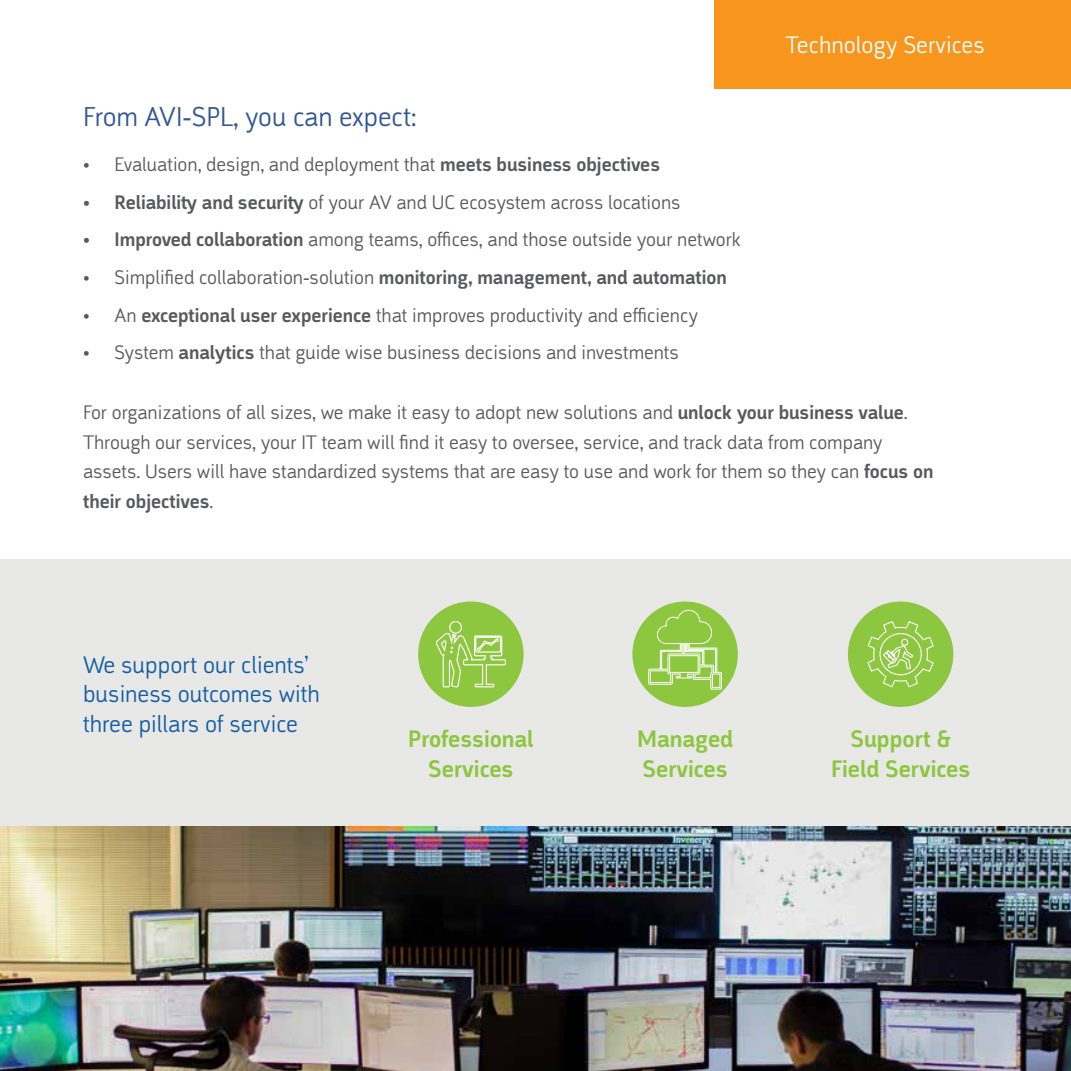
<style>
.page{position:relative;width:1071px;height:1071px;background:#fff}
.page>*{position:absolute;margin:0;border:0;box-sizing:border-box;transform-origin:0 0}
.t1{font:300 28px "Argumentum";color:#325691}
.t2{font:300 24.5px/29.8px "Argumentum";color:#145ea1}
.t3{font:500 24.5px/29.4px "Argumentum";color:#8dc63f;text-align:center}
.t4{font:300 24.5px "Argumentum";color:#fff}
.t5{font:300 20.12px/29.8px "Argumentum";color:#58595b}
.t6{font:500 20.12px "Argumentum";color:#58595b}
.s1{font-weight:500}
.s2{font-weight:300}
</style>
<div class="page">
<div style="left:0;top:560px;width:1071px;height:278px;background:#e8e8e7"></div>
<div style="left:714px;top:0;width:357px;height:89px;background:#f8951d"></div>
<div style="left:418px;top:602px;width:106px;height:105px;background:#8dc63f;border-radius:50%"></div>
<svg style="left:436px;top:621px;width:70px;height:66px"></svg>
<div style="left:632px;top:602px;width:106px;height:105px;background:#8dc63f;border-radius:50%"></div>
<svg style="left:648px;top:610px;width:74px;height:79px"></svg>
<div style="left:848px;top:602px;width:105px;height:105px;background:#8dc63f;border-radius:50%"></div>
<svg style="left:867px;top:621px;width:67px;height:66px"></svg>
<img style="left:0;top:827px;width:1071px;height:244px">
<h1 class="t1" style="left:83px;top:99px;width:335px">From AVI-SPL, you can expect:</h1>
<p class="t5" style="left:83px;top:150px;width:579px">• Evaluation, design, and deployment that <span class="s1">meets business objectives</span></p>
<p class="t5" style="left:83px;top:187px;width:599px"><span class="s1">• Reliability and security</span> of your AV and UC ecosystem across locations</p>
<p class="t5" style="left:83px;top:225px;width:659px"><span class="s1">• Improved collaboration</span> among teams, offices, and those outside your network</p>
<p class="t6" style="left:83px;top:265px;width:645px"><span class="s2">• Simplified collaboration-solution</span> monitoring, management, and automation</p>
<p class="t5" style="left:83px;top:300px;width:617px">• An <span class="s1">exceptional user experience</span> that improves productivity and efficiency</p>
<p class="t5" style="left:83px;top:338px;width:597px">• System <span class="s1">analytics</span> that guide wise business decisions and investments</p>
<p class="t4" style="left:785px;top:30px;width:201px">Technology Services</p>
<p class="t5" style="left:83px;top:397px;width:852px">For organizations of all sizes, we make it easy to adopt new solutions and <span class="s1">unlock your business value</span>.<br>Through our services, your IT team will find it easy to oversee, service, and track data from company assets. Users will have standardized systems that are easy to use and work for them so they can <span class="s1">focus on their objectives</span>.</p>
<p class="t2" style="left:83px;top:650px;width:238px">We support our clients’ business outcomes with three pillars of service</p>
<p class="t3" style="left:408px;top:725px;width:127px">Professional<br>Services</p>
<p class="t3" style="left:831px;top:725px;width:141px">Support &amp;<br>Field Services</p>
<p class="t3" style="left:637px;top:725px;width:97px;text-align:left">Managed<br>Services</p>
</div>
